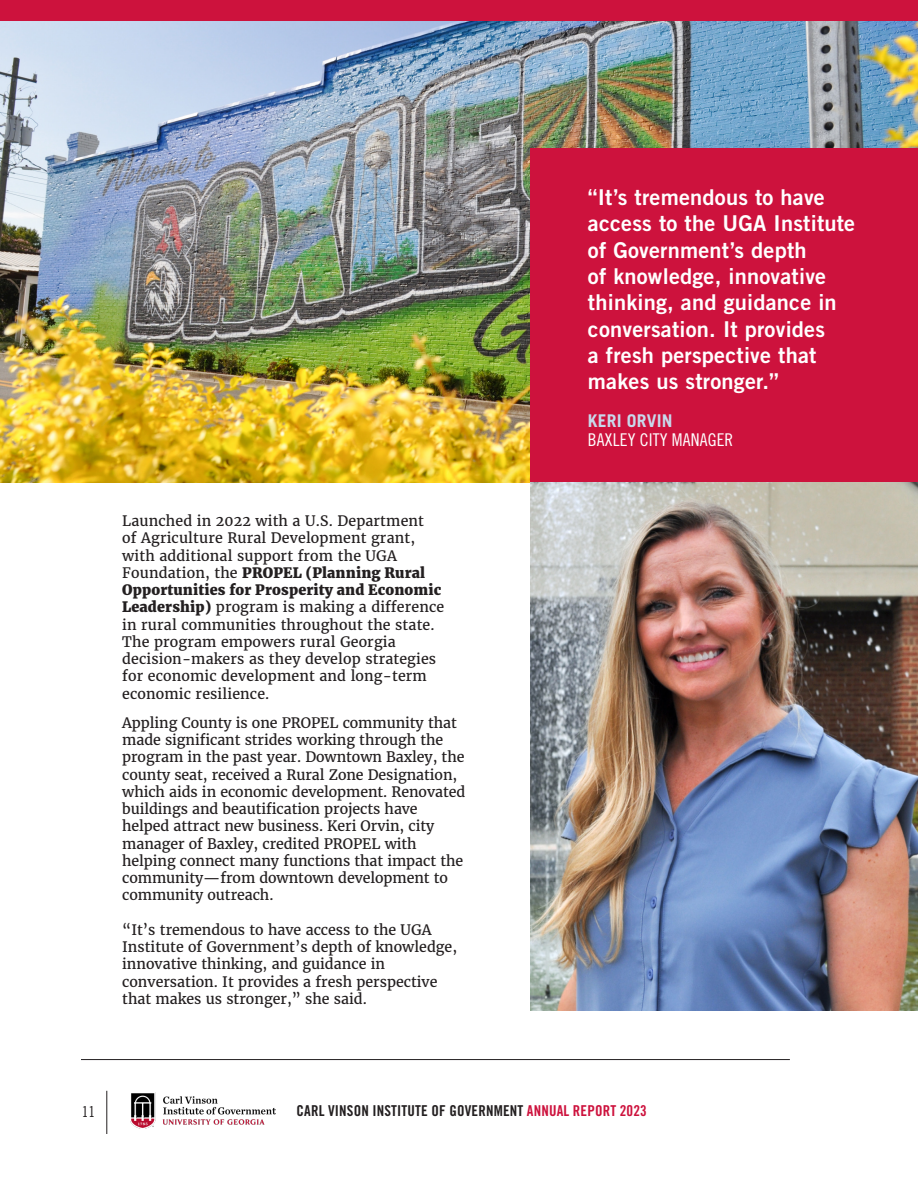
<style>
.page{position:relative;width:918px;height:1188px;background:#fff}
.page>*{position:absolute;margin:0;border:0;box-sizing:border-box;transform-origin:0 0}
.t1{font:21.75px/26.4px "Trade Gothic LT Std Bd 2";letter-spacing:.01em;color:#fff}
.t2{font:17.55px/19.4px "Trade Gothic LT Std Cn 18";letter-spacing:.01em;color:#fff}
.t3{font:15px "Trade Gothic LT Std Bd Cn 20";letter-spacing:.01em;color:#231f20}
.t4{font:15px "Trade Gothic LT Std Cn 18";color:#231f20}
.body_text{font:14.25px/17.2px "Merriweather";color:#231f20}
.s1{font-weight:900}
.s2{font-family:"Trade Gothic LT Std";font-weight:700;color:#c8d9ec}
.s3{color:#cd123d}
</style>
<div class="page">
<img style="left:0;top:21px;width:918px;height:461px">
<img style="left:530px;top:482px;width:388px;height:529px">
<div style="left:530px;top:148px;width:388px;height:334px;background:#cd123d"></div>
<div style="left:0;top:0;width:918px;height:21px;background:#cd123d"></div>
<hr style="left:81px;top:1059px;width:709px;height:1px;background:#231f20">
<hr style="left:107px;top:1091px;width:1px;height:43px;background:#231f20">
<img style="left:131px;top:1092px;width:144px;height:37px">
<p class="body_text" style="left:122px;top:512px;width:324px">Launched in 2022 with a U.S. Department<br>of Agriculture Rural Development grant, with additional support from the UGA Foundation, the <span class="s1">PROPEL (Planning Rural Opportunities for Prosperity and Economic Leadership)</span> program is making a difference in rural communities throughout the state.<br>The program empowers rural Georgia decision-makers as they develop strategies for economic development and long-term economic resilience.</p>
<p class="body_text" style="left:122px;top:714px;width:345px">Appling County is one PROPEL community that made significant strides working through the program in the past year. Downtown Baxley, the county seat, received a Rural Zone Designation, which aids in economic development. Renovated buildings and beautification projects have helped attract new business. Keri Orvin, city manager of Baxley, credited PROPEL with helping connect many functions that impact the community—from downtown development to community outreach.</p>
<p class="body_text" style="left:122px;top:921px;width:336px">“It’s tremendous to have access to the UGA Institute of Government’s depth of knowledge, innovative thinking, and guidance in conversation. It provides a fresh perspective that makes us stronger,” she said.</p>
<p class="t1" style="left:588px;top:184px;width:269px">“It’s tremendous to have access to the UGA Institute of Government’s depth<br>of knowledge, innovative thinking, and guidance in conversation. It provides<br>a fresh perspective that makes us stronger.”</p>
<p class="t2" style="left:588px;top:411px;width:147px"><span class="s2">KERI ORVIN<br></span>BAXLEY CITY MANAGER</p>
<p class="t4" style="left:82px;top:1103px;width:15px">11</p>
<p class="t3" style="left:297px;top:1101px;width:352px">CARL VINSON INSTITUTE OF GOVERNMENT <span class="s3">ANNUAL REPORT 2023</span></p>
</div>
